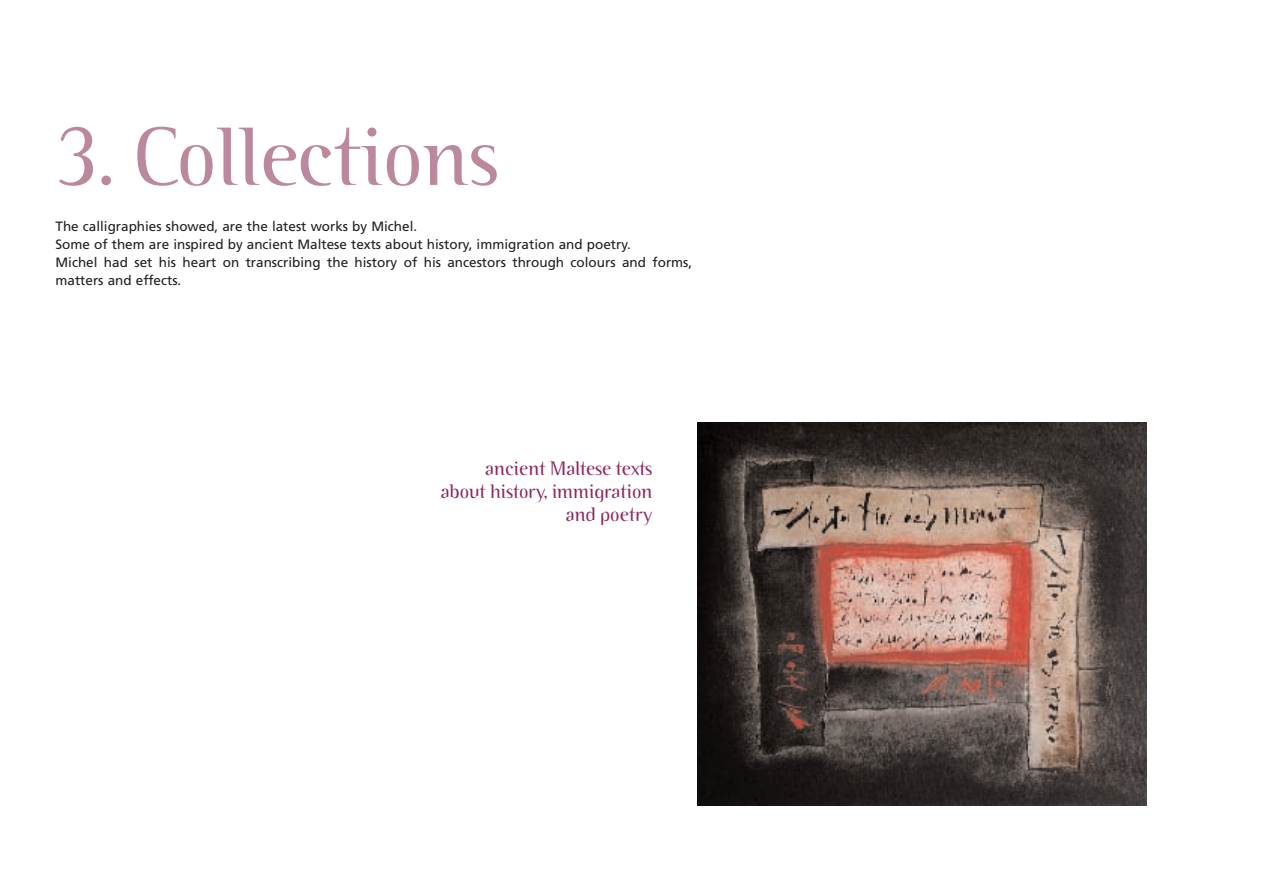
<style>
.page{position:relative;width:1262px;height:893px;background:#fff}
.page>*{position:absolute;margin:0;border:0;box-sizing:border-box;transform-origin:0 0}
.t1{font:300 82.5px "Binary ITC";color:#bb889d}
.t2{font:300 19.5px/23.4px "Binary ITC";color:#8d2860;text-align:right}
.t3{font:13.5px/18px "Frutiger";color:#231f20}
</style>
<div class="page">
<img style="left:698px;top:423px;width:448px;height:382px">
<h1 class="t1" style="left:58px;top:126px;width:443px">3. Collections</h1>
<p class="t3" style="left:56px;top:219px;width:638px">The calligraphies showed, are the latest works by Michel.<br>Some of them are inspired by ancient Maltese texts about history, immigration and poetry.<br>Michel had set his heart on transcribing the history of his ancestors through colours and forms, matters and effects.</p>
<h2 class="t2" style="left:441px;top:458px;width:213px">ancient Maltese texts about history, immigration and poetry</h2>
</div>
